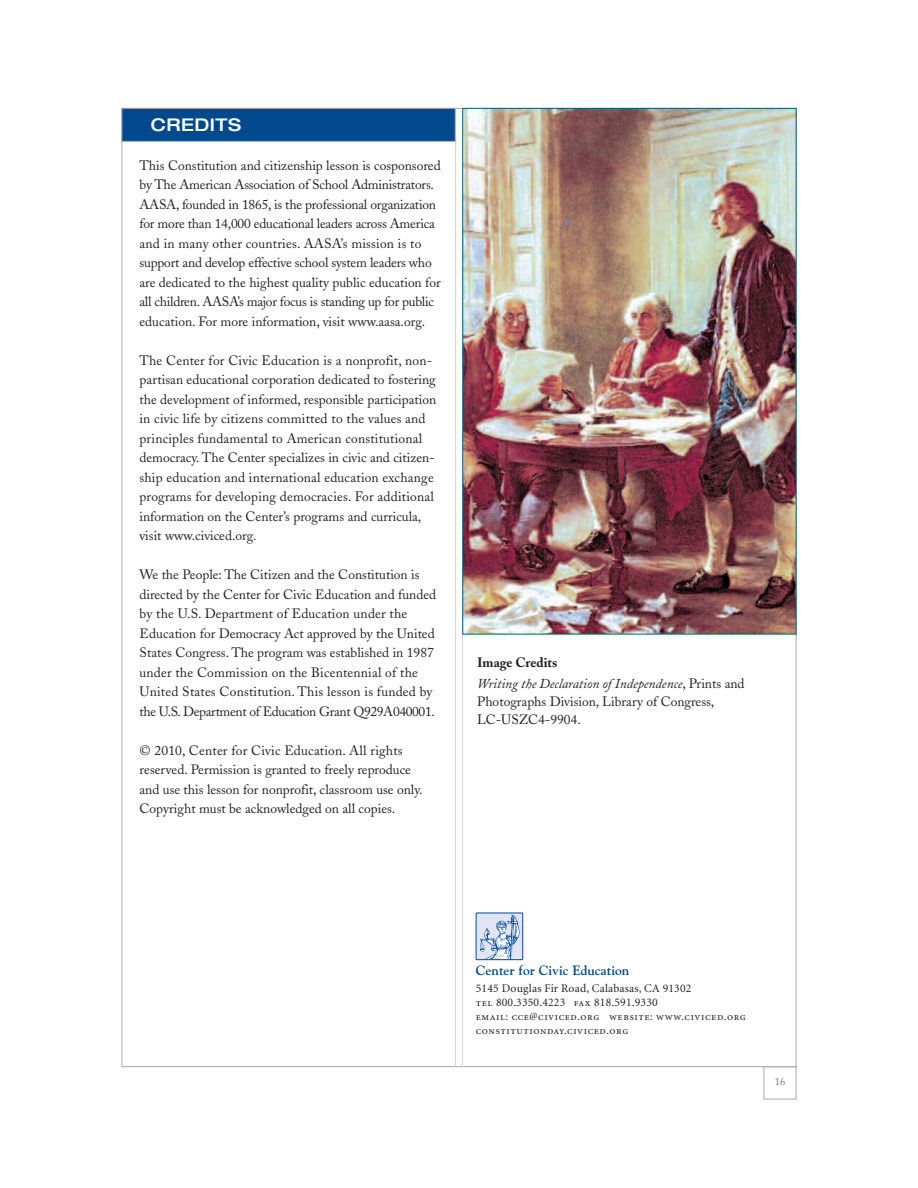
<style>
.page{position:relative;width:918px;height:1188px;background:#fff}
.page>*{position:absolute;margin:0;border:0;box-sizing:border-box;transform-origin:0 0}
.t1{font:500 expanded 17.55px "Helvetica Neue";letter-spacing:.025em;color:#fff}
.t2{font:13.5px/19.5px "Adobe Caslon";color:#231f20}
.t3{font:italic 13.5px/21.3px "Adobe Caslon";color:#231f20}
.t4{font:700 13.5px "Goudy";color:#01498e}
.t5{font:11.7px/14px "Minion";letter-spacing:.015em;color:#231f20}
.t6{font:10.95px/14px "Minion Regular SC";letter-spacing:.05em;color:#231f20}
.t7{font:10.5px "Adobe Caslon";color:#76787b}
.s1{font-weight:700;font-style:normal}
.s2{font-style:normal}
.s3{font-family:"Minion Regular SC";font-size:10.95px}
</style>
<div class="page">
<div style="left:764px;top:1066px;width:32px;height:33px;border:1px solid #a8a9ad"></div>
<hr style="left:462px;top:108px;width:1px;height:959px;background:#d1d2d4">
<hr style="left:455px;top:108px;width:1px;height:959px;background:#d1d2d4">
<div style="left:122px;top:109px;width:333px;height:32px;background:#01498e"></div>
<div style="left:122px;top:108px;width:334px;height:34px;border:1px solid #a8a9ad"></div>
<img style="left:464px;top:110px;width:330px;height:522px">
<svg style="left:479px;top:915px;width:42px;height:43px;background:#b8c9e3"></svg>
<div style="left:476px;top:913px;width:47px;height:47px;border:1px solid #074694"></div>
<p class="t1" style="left:151px;top:119px;width:92px">CREDITS</p>
<p class="t2" style="left:139px;top:157px;width:303px">This Constitution and citizenship lesson is cosponsored by The American Association of School Administrators.<br>AASA, founded in 1865, is the professional organization for more than 14,000 educational leaders across America and in many other countries. AASA’s mission is to support and develop effective school system leaders who are dedicated to the highest quality public education for all children. AASA’s major focus is standing up for public education. For more information, visit www.aasa.org.</p>
<p class="t2" style="left:140px;top:352px;width:298px">The Center for Civic Education is a nonprofit, non&shy;partisan educational corporation dedicated to fostering the development of informed, responsible participation in civic life by citizens committed to the values and principles fundamental to American constitutional democracy. The Center specializes in civic and citizen&shy;ship education and international education exchange programs for developing democracies. For additional information on the Center’s programs and curricula, visit www.civiced.org.</p>
<p class="t2" style="left:140px;top:567px;width:298px">We the People: The Citizen and the Constitution is directed by the Center for Civic Education and funded by the U.S. Department of Education under the Education for Democracy Act approved by the United States Congress. The program was established in 1987 under the Commission on the Bicentennial of the United States Constitution. This lesson is funded by the U.S. Department of Education Grant Q929A040001.</p>
<p class="t2" style="left:140px;top:742px;width:285px">© 2010, Center for Civic Education. All rights reserved. Permission is granted to freely reproduce and use this lesson for nonprofit, classroom use only.<br>Copyright must be acknowledged on all copies.</p>
<p class="t3" style="left:477px;top:654px;width:269px"><span class="s1">Image Credits<br></span>Writing the Declaration of Independence<span class="s2">, Prints and</span></p>
<p class="t2" style="left:477px;top:694px;width:239px;line-height:18px">Photographs Division, Library of Congress,<br>LC-USZC4-9904.</p>
<p class="t4" style="left:476px;top:962px;width:155px">Center for Civic Education</p>
<p class="t5" style="left:476px;top:982px;width:217px">5145 Douglas Fir Road, Calabasas, CA 91302 <span class="s3">tel</span> 800.3350.4223 <span class="s3">fax</span> 818.591.9330</p>
<p class="t6" style="left:476px;top:1010px;width:271px">email: cce@civiced.org website: www.civiced.org constitutionday.civiced.org</p>
<p class="t7" style="left:775px;top:1078px;width:12px">16</p>
</div>
